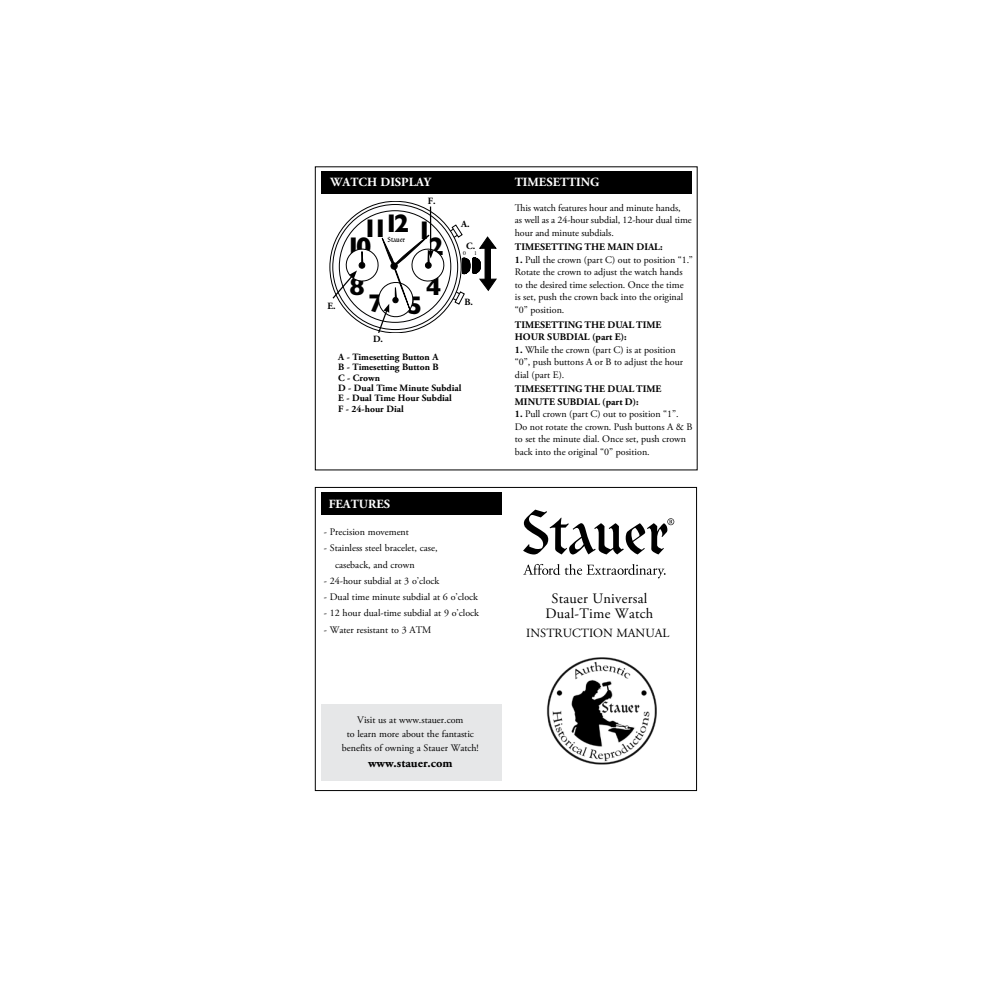
<style>
.page{position:relative;width:990px;height:990px;background:#fff}
.page>*{position:absolute;margin:0;border:0;box-sizing:border-box;transform-origin:0 0}
.t1{font:700 25.75px "Gill Sans";color:#000}
.t2{font:14.38px/15px "Adobe Garamond Pro";letter-spacing:.02em;color:#000;text-align:center}
.t3{font:700 12.5px "Adobe Garamond Pro";color:#fff}
.t4{font:12.5px "Adobe Garamond Pro";color:#000}
.t5{font:700 12.5px "Adobe Garamond Pro";color:#000}
.t6{font:10px/12.5px "Adobe Garamond Pro";color:#000}
.t7{font:700 10px/12.5px "Adobe Garamond Pro";color:#000}
.t8{font:700 9.62px/10.4px "Adobe Garamond Pro";color:#000}
.t9{font:700 9.5px "Adobe Garamond Pro";color:#000}
.t10{font:7.38px "Clairvaux Dfr";color:#000}
.t11{font:5.75px "Times";color:#000}
.s1{font-weight:700}
</style>
<div class="page">
<svg style="left:333px;top:205px;width:125px;height:125px"></svg>
<div style="left:339px;top:211px;width:112px;height:111px;background:#fff;border-radius:50%"></div>
<div style="left:321px;top:171px;width:370px;height:22px;background:#000"></div>
<div style="left:315px;top:487px;width:382px;height:304px;border:1px solid #000"></div>
<svg style="left:523px;top:510px;width:151px;height:44px"></svg>
<svg style="left:523px;top:564px;width:143px;height:14px"></svg>
<div style="left:321px;top:704px;width:180px;height:76px;background:#e6e7e8"></div>
<img style="left:546px;top:657px;width:111px;height:108px">
<div style="left:321px;top:492px;width:180px;height:23px;background:#000"></div>
<hr style="left:430px;top:207px;width:1px;height:45px;background:#000">
<svg style="left:331px;top:225px;width:165px;height:108px"></svg>
<p class="t3" style="left:331px;top:175px;width:102px">WATCH DISPLAY</p>
<p class="t3" style="left:515px;top:175px;width:86px">TIMESETTING</p>
<p class="t9" style="left:328px;top:301px;width:10px">E.</p>
<p class="t9" style="left:428px;top:195px;width:9px">F.</p>
<h1 class="t1" style="left:384px;top:203px;width:27px">12</h1>
<h1 class="t1" style="left:363px;top:208px;width:71px">11 1</h1>
<p class="t10" style="left:388px;top:235px;width:19px">Stauer</p>
<h1 class="t1" style="left:346px;top:226px;width:27px">10</h1>
<h1 class="t1" style="left:429px;top:226px;width:17px">2</h1>
<h1 class="t1" style="left:350px;top:265px;width:17px">8</h1>
<h1 class="t1" style="left:426px;top:265px;width:17px">4</h1>
<h1 class="t1" style="left:368px;top:284px;width:56px">7 5</h1>
<p class="t9" style="left:373px;top:333px;width:12px">D.</p>
<p class="t9" style="left:461px;top:218px;width:10px">A.</p>
<p class="t9" style="left:466px;top:241px;width:11px">C.</p>
<p class="t11" style="left:463px;top:248px;width:4px">0</p>
<p class="t11" style="left:474px;top:248px;width:4px">1</p>
<p class="t9" style="left:464px;top:296px;width:10px">B.</p>
<p class="t8" style="left:338px;top:352px;width:125px">A - Timesetting Button A<br>B - Timesetting Button B<br>C - Crown<br>D - Dual Time Minute Subdial<br>E - Dual Time Hour Subdial<br>F - 24-hour Dial</p>
<p class="t3" style="left:329px;top:497px;width:63px">FEATURES</p>
<p class="t6" style="left:324px;top:526px;width:87px">- Precision movement</p>
<p class="t6" style="left:335px;top:540px;width:104px;line-height:16.2px;text-indent:-11px">- Stainless steel bracelet, case, caseback, and crown</p>
<p class="t6" style="left:324px;top:575px;width:117px">- 24-hour subdial at 3 o’clock</p>
<p class="t6" style="left:324px;top:591px;width:156px">- Dual time minute subdial at 6 o’clock</p>
<p class="t6" style="left:324px;top:607px;width:157px">- 12 hour dual-time subdial at 9 o’clock</p>
<p class="t6" style="left:324px;top:624px;width:109px">- Water resistant to 3 ATM</p>
<p class="t6" style="left:342px;top:714px;width:138px;line-height:13.8px;text-align:center">Visit us at www.stauer.com<br>to learn more about the fantastic benefits of owning a Stauer Watch!</p>
<p class="t5" style="left:368px;top:755px;width:86px">www.stauer.com</p>
<p class="t6" style="left:515px;top:202px;width:178px">This watch features hour and minute hands,<br>as well as a 24-hour subdial, 12-hour dual time hour and minute subdials.</p>
<p class="t7" style="left:515px;top:241px;width:149px">TIMESETTING THE MAIN DIAL:</p>
<p class="t6" style="left:515px;top:254px;width:179px"><span class="s1">1.</span> Pull the crown (part C) out to position “1.” Rotate the crown to adjust the watch hands to the desired time selection. Once the time<br>is set, push the crown back into the original “0” position.</p>
<p class="t7" style="left:515px;top:318px;width:148px">TIMESETTING THE DUAL TIME<br>HOUR SUBDIAL (part E):</p>
<p class="t6" style="left:515px;top:344px;width:170px"><span class="s1">1.</span> While the crown (part C) is at position “0”, push buttons A or B to adjust the hour dial (part E).</p>
<p class="t7" style="left:515px;top:383px;width:148px">TIMESETTING THE DUAL TIME<br>MINUTE SUBDIAL (part D):</p>
<p class="t6" style="left:515px;top:408px;width:179px"><span class="s1">1.</span> Pull crown (part C) out to position “1”.<br>Do not rotate the crown. Push buttons A &amp; B to set the minute dial. Once set, push crown back into the original “0” position.</p>
<h2 class="t2" style="left:545px;top:591px;width:109px">Stauer Universal<br>Dual-Time Watch</h2>
<p class="t4" style="left:526px;top:626px;width:145px">INSTRUCTION MANUAL</p>
</div>
